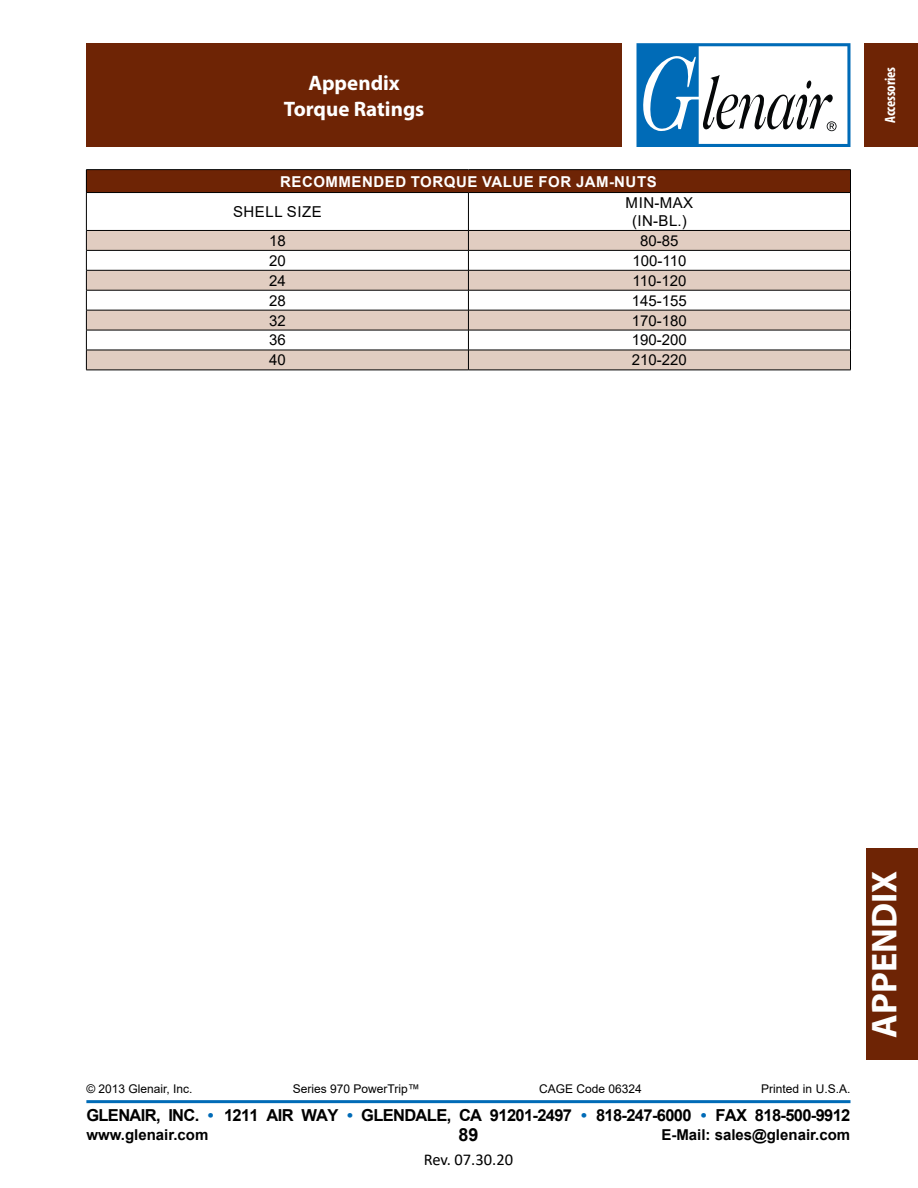
<style>
.page{position:relative;width:918px;height:1188px;background:#fff}
.page>*{position:absolute;margin:0;border:0;box-sizing:border-box;transform-origin:0 0}
.t1{font:700 36px "Myriad Pro";color:#fff}
.t2{font:700 21px/25.5px "Myriad Pro";color:#fff;text-align:center}
.t3{font:700 18px "Arial";color:#000}
.t4{font:700 16.5px "Arial";letter-spacing:-.04em;color:#000}
.t5{font:16.5px "Calibri";color:#000}
.t6{font:15px "Arial";color:#000}
.t7{font:700 15px "Arial";color:#000}
.t8{font:700 15px "Arial";letter-spacing:.035em;color:#fff}
.t9{font:15px/18px "Arial";letter-spacing:.035em;color:#000;text-align:center}
.t10{font:700 condensed 15px "Myriad Pro";letter-spacing:-.01em;color:#fff}
.t11{font:12px "Arial";color:#000}
.s1{color:#006bb7}
</style>
<div class="page">
<hr style="left:0;top:0;width:1px;height:1188px;background:#dcddde">
<hr style="left:86px;top:1100px;width:764px;height:3px;background:#006bb7">
<div style="left:864px;top:43px;width:54px;height:104px;background:#6e2405"></div>
<div style="left:86px;top:43px;width:536px;height:104px;background:#6e2405"></div>
<svg style="left:637px;top:43px;width:213px;height:104px"></svg>
<div style="left:866px;top:848px;width:52px;height:212px;background:#6e2405"></div>
<div style="left:86px;top:170px;width:764px;height:23px;background:#6e2405"></div>
<svg style="left:87px;top:193px;width:763px;height:37px"></svg>
<svg style="left:87px;top:231px;width:763px;height:139px;fill:#e1cdc1"></svg>
<hr style="left:86px;top:193px;width:1px;height:37px;background:#000">
<hr style="left:468px;top:193px;width:1px;height:37px;background:#000">
<hr style="left:850px;top:193px;width:1px;height:37px;background:#000">
<hr style="left:86px;top:230px;width:382px;height:1px;background:#000">
<hr style="left:468px;top:230px;width:383px;height:1px;background:#000">
<hr style="left:86px;top:250px;width:382px;height:1px;background:#000">
<hr style="left:468px;top:250px;width:383px;height:1px;background:#000">
<hr style="left:86px;top:270px;width:382px;height:1px;background:#000">
<hr style="left:468px;top:270px;width:383px;height:1px;background:#000">
<hr style="left:86px;top:290px;width:382px;height:1px;background:#000">
<hr style="left:468px;top:290px;width:383px;height:1px;background:#000">
<hr style="left:86px;top:310px;width:382px;height:1px;background:#000">
<hr style="left:468px;top:310px;width:383px;height:1px;background:#000">
<hr style="left:86px;top:330px;width:382px;height:1px;background:#000">
<hr style="left:468px;top:330px;width:383px;height:1px;background:#000">
<hr style="left:86px;top:350px;width:382px;height:1px;background:#000">
<svg style="left:86px;top:231px;width:1px;height:139px"></svg>
<hr style="left:468px;top:350px;width:383px;height:1px;background:#000">
<svg style="left:468px;top:231px;width:1px;height:139px"></svg>
<svg style="left:850px;top:231px;width:1px;height:139px"></svg>
<hr style="left:86px;top:370px;width:382px;height:1px;background:#000">
<hr style="left:468px;top:370px;width:383px;height:1px;background:#000">
<hr style="left:86px;top:169px;width:382px;height:1px;background:#000">
<svg style="left:86px;top:170px;width:1px;height:22px"></svg>
<hr style="left:468px;top:169px;width:383px;height:1px;background:#000">
<svg style="left:850px;top:170px;width:1px;height:22px"></svg>
<hr style="left:86px;top:192px;width:382px;height:1px;background:#000">
<hr style="left:468px;top:192px;width:383px;height:1px;background:#000">
<p class="t2" style="left:284px;top:70px;width:142px">Appendix<br>Torque Ratings</p>
<p class="t8" style="left:280px;top:171px;width:378px">RECOMMENDED TORQUE VALUE FOR JAM-NUTS</p>
<p class="t9" style="left:233px;top:203px;width:90px">SHELL SIZE</p>
<p class="t9" style="left:626px;top:194px;width:69px">MIN-MAX (IN-BL.)</p>
<p class="t6" style="left:269px;top:230px;width:18px">18</p>
<p class="t6" style="left:640px;top:230px;width:40px">80-85</p>
<p class="t6" style="left:269px;top:250px;width:18px">20</p>
<p class="t6" style="left:632px;top:250px;width:55px">100-110</p>
<p class="t6" style="left:269px;top:270px;width:18px">24</p>
<p class="t6" style="left:632px;top:270px;width:55px">110-120</p>
<p class="t6" style="left:269px;top:290px;width:18px">28</p>
<p class="t6" style="left:632px;top:290px;width:57px">145-155</p>
<p class="t6" style="left:269px;top:310px;width:18px">32</p>
<p class="t6" style="left:632px;top:310px;width:57px">170-180</p>
<p class="t6" style="left:269px;top:330px;width:18px">36</p>
<p class="t6" style="left:632px;top:330px;width:57px">190-200</p>
<p class="t6" style="left:269px;top:350px;width:18px">40</p>
<p class="t6" style="left:632px;top:350px;width:57px">210-220</p>
<p class="t10" style="left:881px;top:123px;width:58px;rotate:-90deg">Accessories</p>
<p class="t11" style="left:86px;top:1081px;width:108px">© 2013 Glenair, Inc.</p>
<p class="t11" style="left:293px;top:1081px;width:128px">Series 970 PowerTrip™</p>
<p class="t11" style="left:539px;top:1081px;width:104px">CAGE Code 06324</p>
<p class="t11" style="left:761px;top:1081px;width:91px">Printed in U.S.A.</p>
<p class="t4" style="left:86px;top:1103px;width:766px">GLENAIR, INC. <span class="s1">•</span> 1211 AIR WAY <span class="s1">•</span> GLENDALE, CA 91201-2497 <span class="s1">•</span> 818-247-6000 <span class="s1">•</span> FAX 818-500-9912</p>
<p class="t3" style="left:458px;top:1122px;width:22px">89</p>
<p class="t7" style="left:86px;top:1124px;width:123px">www.glenair.com</p>
<p class="t7" style="left:661px;top:1124px;width:190px">E-Mail: sales@glenair.com</p>
<p class="t5" style="left:424px;top:1148px;width:91px">Rev. 07.30.20</p>
<h1 class="t1" style="left:861px;top:1038px;width:168px;rotate:-90deg">APPENDIX</h1>
</div>
